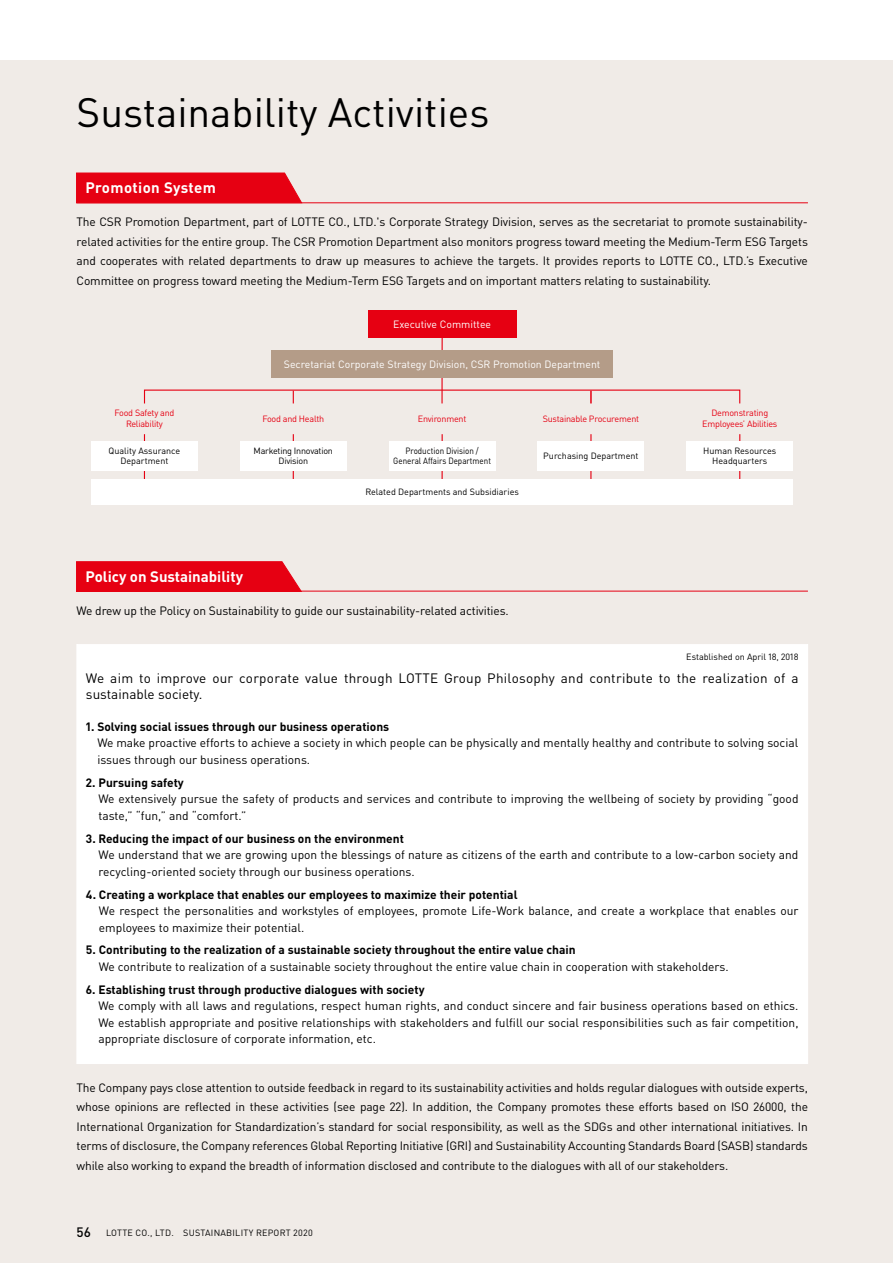
<style>
.page{position:relative;width:893px;height:1263px;background:#f0ebe7}
.page>*{position:absolute;margin:0;border:0;box-sizing:border-box;transform-origin:0 0}
.t1{font:40.5px "DIN Pro";color:#000}
.t2{font:700 15px "DIN Pro";color:#fff}
.t3{font:700 15px "DIN Pro";letter-spacing:.025em;color:#fff}
.t4{font:13.5px/16.5px "DIN Pro";letter-spacing:.02em;color:#000}
.t5{font:12px/19.5px "DIN Pro";color:#000}
.t6{font:700 12px "DIN Pro";color:#000}
.t7{font:10.5px "DIN Pro";color:#fff}
.t8{font:9px/10.5px "DIN Pro";color:#000;text-align:center}
.t9{font:9px/10.5px "DIN Pro";letter-spacing:-.025em;color:#e60012;text-align:center}
.t10{font:9px/10.5px "DIN Pro";color:#000;text-align:center;scale:.89 1}
.t11{font:9px "DIN Pro";letter-spacing:.025em;color:#000}
.t12{font:9px/10.5px "DIN Pro";letter-spacing:-.025em;color:#000;text-align:center}
.s1{font-weight:500;font-size:13.5px}
</style>
<div class="page">
<hr style="left:77px;top:202px;width:731px;height:1px;background:#e60012">
<svg style="left:442px;top:338px;width:1px;height:12px"></svg>
<hr style="left:293px;top:434px;width:1px;height:49px;background:#e60012">
<hr style="left:144px;top:434px;width:1px;height:49px;background:#e60012">
<hr style="left:442px;top:434px;width:1px;height:49px;background:#e60012">
<hr style="left:590px;top:434px;width:2px;height:49px;background:#e60012">
<hr style="left:739px;top:434px;width:1px;height:49px;background:#e60012">
<hr style="left:441px;top:365px;width:2px;height:38px;background:#e60012">
<svg style="left:293px;top:391px;width:1px;height:12px"></svg>
<svg style="left:590px;top:391px;width:2px;height:12px"></svg>
<div style="left:91px;top:479px;width:702px;height:26px;background:#fff"></div>
<div style="left:368px;top:310px;width:149px;height:28px;background:#e60012"></div>
<div style="left:271px;top:350px;width:342px;height:28px;background:#b49c88"></div>
<div style="left:240px;top:441px;width:106px;height:30px;background:#fff"></div>
<div style="left:91px;top:441px;width:107px;height:30px;background:#fff"></div>
<div style="left:389px;top:441px;width:106px;height:30px;background:#fff"></div>
<div style="left:538px;top:441px;width:106px;height:30px;background:#fff"></div>
<div style="left:687px;top:441px;width:106px;height:30px;background:#fff"></div>
<svg style="left:76px;top:172px;width:227px;height:32px;background:#e61021"></svg>
<div style="left:77px;top:645px;width:730px;height:418px;background:#fff"></div>
<hr style="left:77px;top:591px;width:731px;height:1px;background:#e60012">
<svg style="left:76px;top:561px;width:227px;height:31px;background:#e60c1d"></svg>
<div style="left:0;top:0;width:893px;height:60px;background:#fff"></div>
<h1 class="t1" style="left:77px;top:80px;width:414px">Sustainability Activities</h1>
<p class="t3" style="left:85px;top:175px;width:132px">Promotion System</p>
<p class="t5" style="left:77px;top:211px;width:733px;text-align:justify">The CSR Promotion Department, part of LOTTE CO., LTD.'s Corporate Strategy Division, serves as the secretariat to promote sustainability&shy;related activities for the entire group. The CSR Promotion Department also monitors progress toward meeting the Medium-Term ESG Targets and cooperates with related departments to draw up measures to achieve the targets. It provides reports to LOTTE CO., LTD.’s Executive Committee on progress toward meeting the Medium-Term ESG Targets and on important matters relating to sustainability.</p>
<p class="t9" style="left:114px;top:407px;width:61px">Food Safety and<br>Reliability</p>
<p class="t8" style="left:109px;top:444px;width:73px">Quality Assurance<br>Department</p>
<p class="t7" style="left:393px;top:315px;width:100px">Executive Committee</p>
<p class="t7" style="left:284px;top:356px;width:318px">Secretariat Corporate Strategy Division, CSR Promotion Department</p>
<p class="t9" style="left:262px;top:412px;width:63px">Food and Health</p>
<p class="t12" style="left:254px;top:444px;width:81px">Marketing Innovation<br>Division</p>
<p class="t9" style="left:418px;top:412px;width:50px">Environment</p>
<p class="t10" style="left:393px;top:444px;width:111px">Production Division /<br>General Affairs Department</p>
<p class="t8" style="left:366px;top:486px;width:155px">Related Departments and Subsidiaries</p>
<p class="t9" style="left:543px;top:412px;width:98px">Sustainable Procurement</p>
<p class="t8" style="left:543px;top:450px;width:97px">Purchasing Department</p>
<p class="t2" style="left:85px;top:564px;width:159px">Policy on Sustainability</p>
<p class="t5" style="left:77px;top:599px;width:434px">We drew up the Policy on Sustainability to guide our sustainability-related activities.</p>
<p class="t9" style="left:702px;top:407px;width:77px">Demonstrating<br>Employees’ Abilities</p>
<p class="t8" style="left:703px;top:444px;width:74px">Human Resources<br>Headquarters</p>
<p class="t8" style="left:686px;top:651px;width:114px">Established on April 18, 2018</p>
<p class="t4" style="left:86px;top:668px;width:714px">We aim to improve our corporate value through LOTTE Group Philosophy and contribute to the realization of a sustainable society.</p>
<p class="t6" style="left:86px;top:716px;width:305px">1. Solving social issues through our business operations</p>
<p class="t5" style="left:97px;top:734px;width:702px;line-height:16.5px">We make proactive efforts to achieve a society in which people can be physically and mentally healthy and contribute to solving social issues through our business operations.</p>
<p class="t6" style="left:86px;top:772px;width:99px">2. Pursuing safety</p>
<p class="t5" style="left:99px;top:789px;width:701px;line-height:16.5px">We extensively pursue the safety of products and services and contribute to improving the wellbeing of society by providing “good taste,” “fun,” and “comfort.”</p>
<p class="t6" style="left:86px;top:828px;width:319px">3. Reducing the impact of our business on the environment</p>
<p class="t5" style="left:99px;top:845px;width:701px;line-height:16.5px">We understand that we are growing upon the blessings of nature as citizens of the earth and contribute to a low-carbon society and recycling-oriented society through our business operations.</p>
<p class="t6" style="left:86px;top:884px;width:433px">4. Creating a workplace that enables our employees to maximize their potential</p>
<p class="t5" style="left:99px;top:901px;width:701px;line-height:16.5px">We respect the personalities and workstyles of employees, promote Life-Work balance, and create a workplace that enables our employees to maximize their potential.</p>
<p class="t6" style="left:86px;top:940px;width:491px">5. Contributing to the realization of a sustainable society throughout the entire value chain</p>
<p class="t5" style="left:99px;top:956px;width:631px">We contribute to realization of a sustainable society throughout the entire value chain in cooperation with stakeholders.</p>
<p class="t6" style="left:86px;top:979px;width:340px">6. Establishing trust through productive dialogues with society</p>
<p class="t5" style="left:98px;top:996px;width:701px;line-height:16.5px;text-align:justify">We comply with all laws and regulations, respect human rights, and conduct sincere and fair business operations based on ethics.<br>We establish appropriate and positive relationships with stakeholders and fulfill our social responsibilities such as fair competition, appropriate disclosure of corporate information, etc.</p>
<p class="t5" style="left:77px;top:1077px;width:733px;text-align:justify">The Company pays close attention to outside feedback in regard to its sustainability activities and holds regular dialogues with outside experts, whose opinions are reflected in these activities (see page 22). In addition, the Company promotes these efforts based on ISO 26000, the International Organization for Standardization’s standard for social responsibility, as well as the SDGs and other international initiatives. In terms of disclosure, the Company references Global Reporting Initiative (GRI) and Sustainability Accounting Standards Board (SASB) standards while also working to expand the breadth of information disclosed and contribute to the dialogues with all of our stakeholders.</p>
<p class="t11" style="left:77px;top:1226px;width:238px"><span class="s1">56</span> LOTTE CO., LTD. SUSTAINABILITY REPORT 2020</p>
</div>
